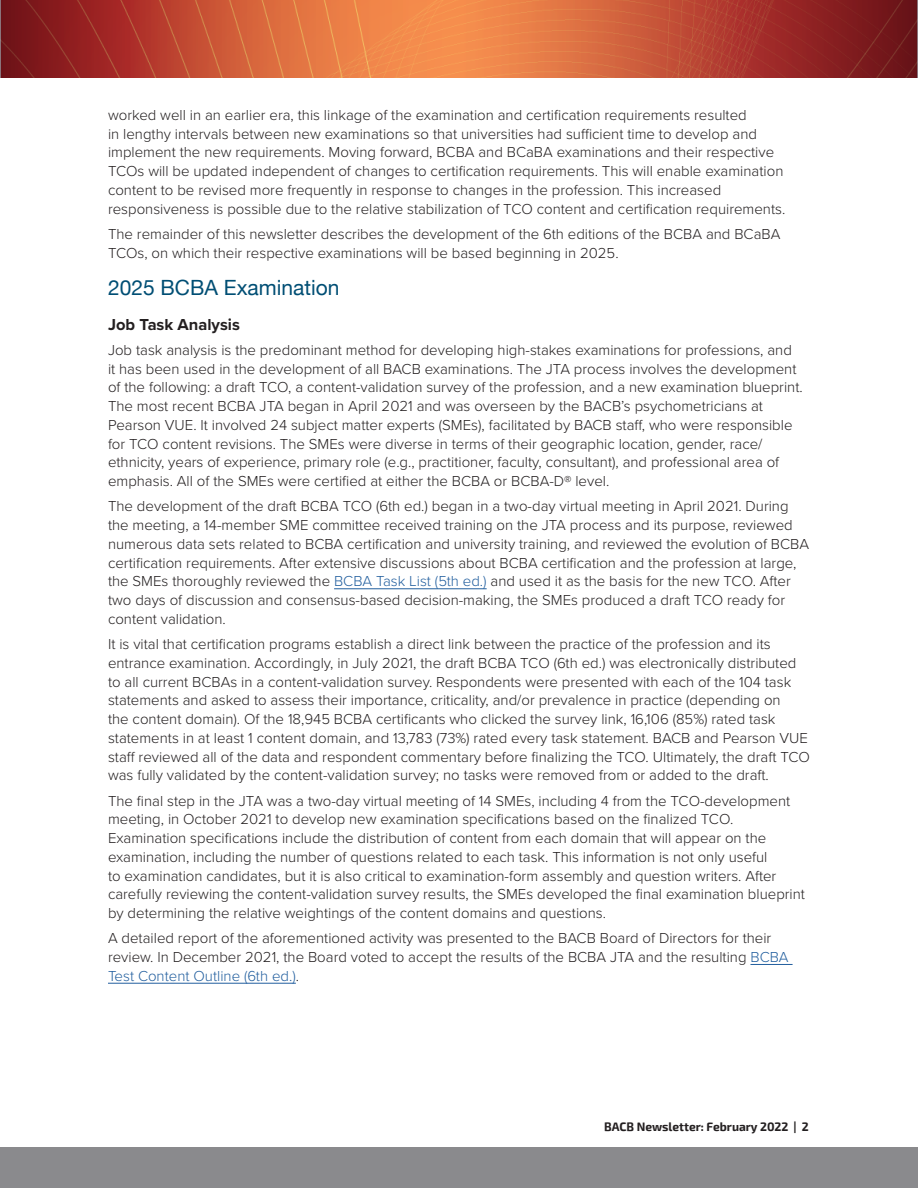
<style>
.page{position:relative;width:918px;height:1188px;background:#fff}
.page>*{position:absolute;margin:0;border:0;box-sizing:border-box;transform-origin:0 0}
.Section_Header__H2{font:21px "Helvetica Neue";color:#004e74}
.Head3{font:700 16.5px "Proxima Nova";color:#231f20}
.Body_Text{font:300 15px/18.8px "Proxima Nova";color:#231f20}
.t1{font:700 12px "Exo 2";color:#231f20}
.s1{color:#215e9e}
</style>
<div class="page">
<div style="left:0;top:1148px;width:918px;height:40px;background:#8a8a8d"></div>
<img style="left:0;top:0;width:918px;height:78px">
<hr style="left:334px;top:588px;width:153px;height:1px;background:#215e9e">
<hr style="left:750px;top:964px;width:43px;height:1px;background:#215e9e">
<hr style="left:108px;top:983px;width:188px;height:1px;background:#215e9e">
<p class="Body_Text" style="left:108px;top:105px;width:679px">worked well in an earlier era, this linkage of the examination and certification requirements resulted<br>in lengthy intervals between new examinations so that universities had sufficient time to develop and implement the new requirements. Moving forward, BCBA and BCaBA examinations and their respective TCOs will be updated independent of changes to certification requirements. This will enable examination content to be revised more frequently in response to changes in the profession. This increased responsiveness is possible due to the relative stabilization of TCO content and certification requirements.</p>
<p class="Body_Text" style="left:108px;top:224px;width:674px">The remainder of this newsletter describes the development of the 6th editions of the BCBA and BCaBA<br>TCOs, on which their respective examinations will be based beginning in 2025.</p>
<h2 class="Section_Header__H2" style="left:108px;top:272px;width:233px">2025 BCBA Examination</h2>
<p class="Head3" style="left:108px;top:312px;width:133px">Job Task Analysis</p>
<p class="Body_Text" style="left:108px;top:340px;width:696px">Job task analysis is the predominant method for developing high-stakes examinations for professions, and it has been used in the development of all BACB examinations. The JTA process involves the development of the following: a draft TCO, a content-validation survey of the profession, and a new examination blueprint.<br>The most recent BCBA JTA began in April 2021 and was overseen by the BACB’s psychometricians at Pearson VUE. It involved 24 subject matter experts (SMEs), facilitated by BACB staff, who were responsible for TCO content revisions. The SMEs were diverse in terms of their geographic location, gender, race/ ethnicity, years of experience, primary role (e.g., practitioner, faculty, consultant), and professional area of emphasis. All of the SMEs were certified at either the BCBA or BCBA-D® level.</p>
<p class="Body_Text" style="left:108px;top:496px;width:703px">The development of the draft BCBA TCO (6th ed.) began in a two-day virtual meeting in April 2021. During the meeting, a 14-member SME committee received training on the JTA process and its purpose, reviewed numerous data sets related to BCBA certification and university training, and reviewed the evolution of BCBA certification requirements. After extensive discussions about BCBA certification and the profession at large, the SMEs thoroughly reviewed the <span class="s1">BCBA Task List (5th ed.)</span> and used it as the basis for the new TCO. After two days of discussion and consensus-based decision-making, the SMEs produced a draft TCO ready for content validation.</p>
<p class="Body_Text" style="left:108px;top:634px;width:703px">It is vital that certification programs establish a direct link between the practice of the profession and its entrance examination. Accordingly, in July 2021, the draft BCBA TCO (6th ed.) was electronically distributed to all current BCBAs in a content-validation survey. Respondents were presented with each of the 104 task statements and asked to assess their importance, criticality, and/or prevalence in practice (depending on<br>the content domain). Of the 18,945 BCBA certificants who clicked the survey link, 16,106 (85%) rated task statements in at least 1 content domain, and 13,783 (73%) rated every task statement. BACB and Pearson VUE staff reviewed all of the data and respondent commentary before finalizing the TCO. Ultimately, the draft TCO was fully validated by the content-validation survey; no tasks were removed from or added to the draft.</p>
<p class="Body_Text" style="left:108px;top:790px;width:699px">The final step in the JTA was a two-day virtual meeting of 14 SMEs, including 4 from the TCO-development meeting, in October 2021 to develop new examination specifications based on the finalized TCO.<br>Examination specifications include the distribution of content from each domain that will appear on the examination, including the number of questions related to each task. This information is not only useful<br>to examination candidates, but it is also critical to examination-form assembly and question writers. After carefully reviewing the content-validation survey results, the SMEs developed the final examination blueprint by determining the relative weightings of the content domains and questions.</p>
<p class="Body_Text" style="left:108px;top:928px;width:682px">A detailed report of the aforementioned activity was presented to the BACB Board of Directors for their review. In December 2021, the Board voted to accept the results of the BCBA JTA and the resulting <span class="s1">BCBA<br>Test Content Outline (6th ed.)</span>.</p>
<p class="t1" style="left:604px;top:1119px;width:206px">BACB Newsletter: February 2022 | 2</p>
</div>
